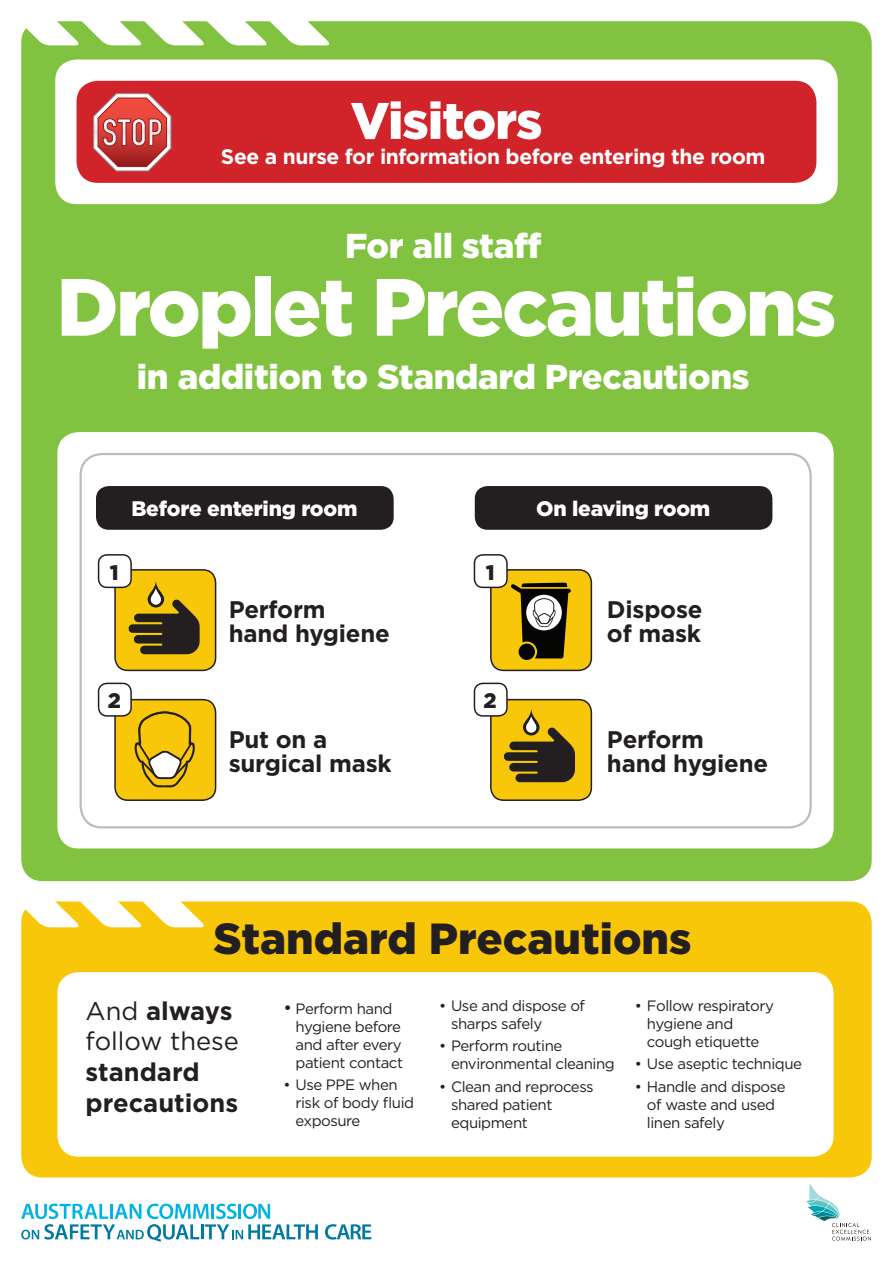
<style>
.page{position:relative;width:893px;height:1263px;background:#fff}
.page>*{position:absolute;margin:0;border:0;box-sizing:border-box;transform-origin:0 0}
.t1{font:900 81px "Gotham";letter-spacing:-.03em;color:#fff}
.t2{font:900 51.3px "Gotham";letter-spacing:-.02em;color:#fff}
.t3{font:900 43.5px "Gotham";color:#231f20}
.t4{font:900 34.5px "Gotham";letter-spacing:-.01em;color:#fff}
.t5{font:25.5px/30.6px "Gotham";color:#231f20}
.t6{font:700 25.5px/30.6px "Gotham";color:#231f20}
.t7{font:700 24px/24px "Gotham";letter-spacing:-.01em;color:#231f20}
.t8{font:700 21px "Gotham";letter-spacing:-.02em;color:#fff}
.t9{font:900 21px "Gotham";letter-spacing:-.01em;color:#fff}
.t10{font:900 21px "Gotham";color:#231f20}
.t11{font:15px/18px "Gotham";letter-spacing:-.03em;color:#231f20}
.s1{font-weight:700}
.s2{font-size:18px}
</style>
<div class="page">
<svg style="left:21px;top:1203px;width:297px;height:39px"></svg>
<svg style="left:325px;top:1224px;width:46px;height:15px"></svg>
<svg style="left:806px;top:1183px;width:65px;height:58px"></svg>
<div style="left:21px;top:901px;width:851px;height:276px;background:#f9c709;border-radius:21px"></div>
<svg style="left:21px;top:864px;width:186px;height:63px"></svg>
<div style="left:57px;top:972px;width:777px;height:185px;background:#fff;border-radius:21px"></div>
<div style="left:21px;top:21px;width:851px;height:860px;background:#81c340;border-radius:21px"></div>
<div style="left:57px;top:432px;width:777px;height:416px;background:#fff;border-radius:21px"></div>
<div style="left:80px;top:453px;width:732px;height:375px;border:2px solid #bcbdc0;border-radius:21px"></div>
<div style="left:115px;top:570px;width:101px;height:100px;background:#f9c709;border-radius:13px"></div>
<svg style="left:128px;top:599px;width:72px;height:55px"></svg>
<svg style="left:148px;top:580px;width:16px;height:27px"></svg>
<svg style="left:151px;top:588px;width:10px;height:17px"></svg>
<div style="left:114px;top:569px;width:102px;height:102px;border:2px solid #231f20;border-radius:13px"></div>
<div style="left:491px;top:570px;width:100px;height:100px;background:#f9c709;border-radius:13px"></div>
<svg style="left:511px;top:582px;width:60px;height:78px"></svg>
<div style="left:490px;top:569px;width:102px;height:102px;border:2px solid #231f20;border-radius:13px"></div>
<div style="left:115px;top:700px;width:101px;height:100px;background:#f9c709;border-radius:13px"></div>
<svg style="left:135px;top:712px;width:60px;height:75px"></svg>
<div style="left:114px;top:699px;width:102px;height:102px;border:2px solid #231f20;border-radius:13px"></div>
<div style="left:491px;top:700px;width:100px;height:100px;background:#f9c709;border-radius:13px"></div>
<svg style="left:504px;top:727px;width:71px;height:55px"></svg>
<svg style="left:523px;top:708px;width:16px;height:27px"></svg>
<svg style="left:526px;top:716px;width:10px;height:17px"></svg>
<div style="left:490px;top:699px;width:102px;height:102px;border:2px solid #231f20;border-radius:13px"></div>
<div style="left:96px;top:486px;width:298px;height:44px;background:#231f20;border-radius:13px"></div>
<div style="left:475px;top:486px;width:297px;height:44px;background:#231f20;border-radius:13px"></div>
<div style="left:99px;top:555px;width:32px;height:32px;background:#fff;border-radius:9px"></div>
<div style="left:98px;top:554px;width:34px;height:34px;border:2px solid #231f20;border-radius:9px"></div>
<div style="left:474px;top:555px;width:33px;height:32px;background:#fff;border-radius:9px"></div>
<div style="left:474px;top:554px;width:34px;height:34px;border:2px solid #231f20;border-radius:9px"></div>
<div style="left:99px;top:683px;width:32px;height:33px;background:#fff;border-radius:9px"></div>
<div style="left:98px;top:683px;width:34px;height:34px;border:2px solid #231f20;border-radius:9px"></div>
<div style="left:474px;top:683px;width:33px;height:33px;background:#fff;border-radius:9px"></div>
<div style="left:474px;top:683px;width:34px;height:34px;border:2px solid #231f20;border-radius:9px"></div>
<svg style="left:21px;top:21px;width:311px;height:24px"></svg>
<div style="left:55px;top:60px;width:783px;height:144px;background:#fff;border-radius:21px"></div>
<div style="left:77px;top:81px;width:739px;height:102px;background:#d1232a;border-radius:21px"></div>
<svg style="left:93px;top:93px;width:78px;height:78px"></svg>
<h2 class="t2" style="left:350px;top:90px;width:193px">Visitors</h2>
<h3 class="t8" style="left:221px;top:143px;width:546px">See a nurse for information before entering the room</h3>
<h3 class="t4" style="left:345px;top:225px;width:198px">For all staff</h3>
<h1 class="t1" style="left:57px;top:258px;width:781px">Droplet Precautions</h1>
<h3 class="t4" style="left:137px;top:355px;width:614px">in addition to Standard Precautions</h3>
<h3 class="t9" style="left:132px;top:496px;width:227px">Before entering room</h3>
<h3 class="t9" style="left:536px;top:496px;width:176px">On leaving room</h3>
<h3 class="t10" style="left:110px;top:559px;width:10px">1</h3>
<h3 class="t10" style="left:486px;top:559px;width:10px">1</h3>
<h3 class="t7" style="left:229px;top:597px;width:163px">Perform hand hygiene</h3>
<h3 class="t7" style="left:607px;top:597px;width:97px">Dispose of mask</h3>
<h3 class="t10" style="left:108px;top:688px;width:15px">2</h3>
<h3 class="t10" style="left:484px;top:688px;width:15px">2</h3>
<h3 class="t7" style="left:229px;top:727px;width:164px">Put on a surgical mask</h3>
<h3 class="t7" style="left:607px;top:727px;width:163px">Perform hand hygiene</h3>
<h3 class="t3" style="left:214px;top:912px;width:479px">Standard Precautions</h3>
<h3 class="t5" style="left:86px;top:995px;width:155px">And <span class="s1">always </span>follow these</h3>
<h3 class="t6" style="left:86px;top:1056px;width:154px">standard precautions</h3>
<p class="t11" style="left:296px;top:999px;width:109px;text-indent:-12px"><span class="s2">•</span> Perform hand hygiene before and after every patient contact</p>
<p class="t11" style="left:296px;top:1075px;width:120px;text-indent:-12px">• Use PPE when risk of body fluid exposure</p>
<p class="t11" style="left:451px;top:996px;width:136px;text-indent:-12px">• Use and dispose of sharps safely</p>
<p class="t11" style="left:451px;top:1037px;width:165px;text-indent:-12px">• Perform routine environmental cleaning</p>
<p class="t11" style="left:451px;top:1077px;width:144px;text-indent:-12px">• Clean and reprocess shared patient equipment</p>
<p class="t11" style="left:647px;top:997px;width:129px;text-indent:-12px">• Follow respiratory hygiene and cough etiquette</p>
<p class="t11" style="left:635px;top:1055px;width:169px">• Use aseptic technique</p>
<p class="t11" style="left:647px;top:1077px;width:140px;text-indent:-12px">• Handle and dispose of waste and used linen safely</p>
</div>
